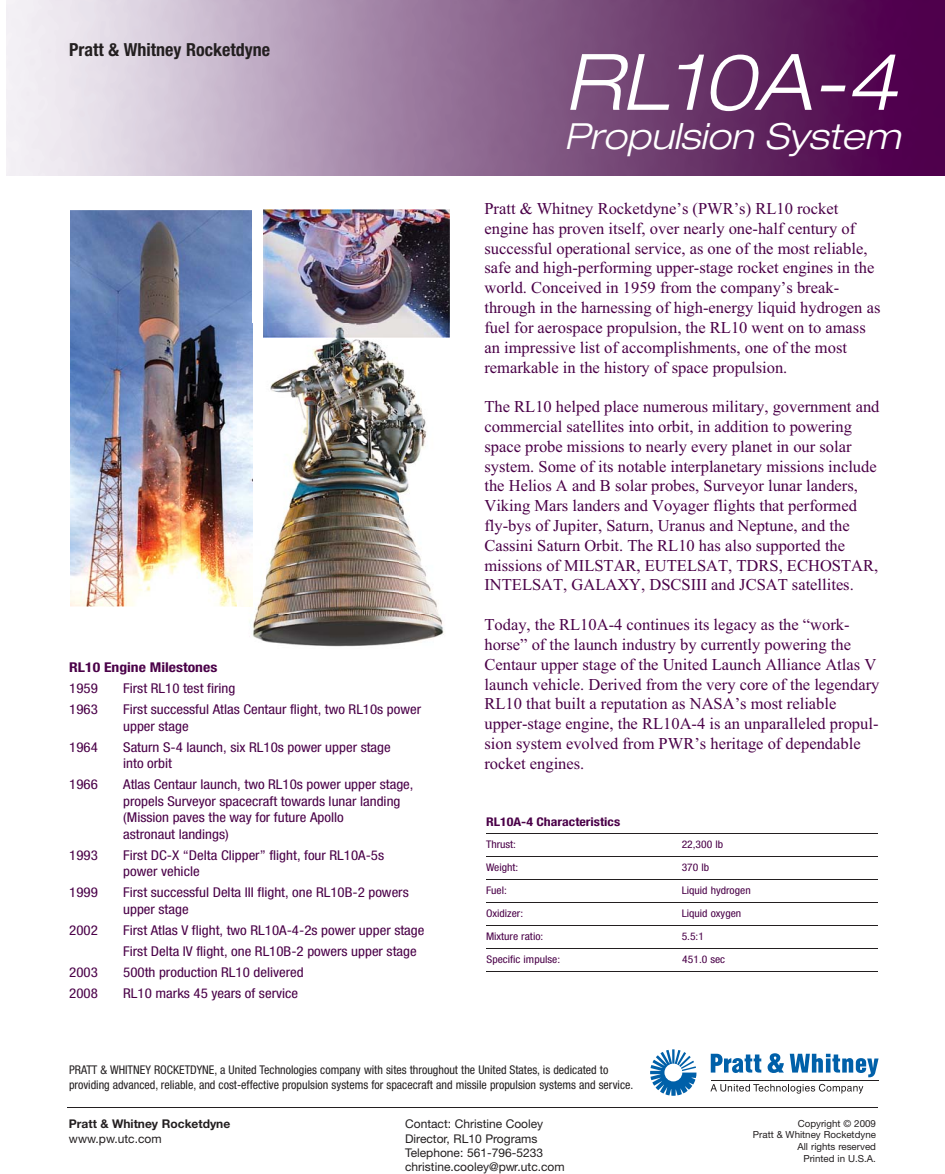
<style>
.page{position:relative;width:945px;height:1174px;background:#fff}
.page>*{position:absolute;margin:0;border:0;box-sizing:border-box;transform-origin:0 0}
.t1{font:italic 300 expanded 78px "Helvetica Neue";color:#fff}
.t2{font:italic 300 expanded 36px "Helvetica Neue";color:#fff}
.t3{font:700 condensed 18px "Helvetica Neue";color:#231f20}
.t4{font:16.5px/19.8px "Times New Roman";color:#4a0048}
.t5{font:condensed 13.5px/16.5px "Helvetica Neue";color:#4a0048;scale:1.11 1}
.t6{font:700 condensed 13.5px "Helvetica Neue";color:#4a0048;scale:1.16 1}
.t7{font:condensed 12px/14.4px "Helvetica Neue";color:#231f20}
.t8{font:12px/14.4px "Helvetica Neue";color:#231f20}
.t9{font:700 12px "Helvetica Neue";color:#231f20}
.t10{font:700 condensed 12px "Helvetica Neue";color:#4a0048;scale:1.16 1}
.t11{font:condensed 10.5px "Helvetica Neue";color:#4a0048;scale:1.11 1}
.t12{font:9.75px/11.7px "Helvetica Neue";color:#231f20;text-align:right}
</style>
<div class="page">
<img style="left:6px;top:0;width:939px;height:176px">
<svg style="left:710px;top:1083px;width:153px;height:10px"></svg>
<hr style="left:711px;top:1079px;width:167px;height:1px;background:#231f20">
<svg style="left:650px;top:1049px;width:46px;height:46px"></svg>
<svg style="left:768px;top:1053px;width:16px;height:19px"></svg>
<svg style="left:790px;top:1053px;width:89px;height:24px"></svg>
<svg style="left:711px;top:1053px;width:50px;height:19px"></svg>
<hr style="left:67px;top:1107px;width:810px;height:1px;background:#231f20">
<hr style="left:487px;top:833px;width:391px;height:1px;background:#231f20">
<hr style="left:487px;top:856px;width:391px;height:1px;background:#231f20">
<hr style="left:487px;top:879px;width:391px;height:1px;background:#231f20">
<hr style="left:487px;top:902px;width:391px;height:1px;background:#231f20">
<hr style="left:487px;top:925px;width:391px;height:1px;background:#231f20">
<hr style="left:487px;top:948px;width:391px;height:1px;background:#231f20">
<hr style="left:487px;top:970px;width:391px;height:1px;background:#231f20">
<img style="left:263px;top:209px;width:186px;height:114px">
<img style="left:70px;top:210px;width:182px;height:396px">
<img style="left:241px;top:323px;width:209px;height:324px">
<img style="left:238px;top:323px;width:14px;height:283px">
<p class="t3" style="left:69px;top:43px;width:203px">Pratt &amp; Whitney Rocketdyne</p>
<p class="t6" style="left:69px;top:662px;width:129px">RL10 Engine Milestones</p>
<p class="t5" style="left:69px;top:681px;width:27px">1959</p>
<p class="t5" style="left:123px;top:681px;width:102px">First RL10 test firing</p>
<p class="t5" style="left:69px;top:702px;width:27px">1963</p>
<p class="t5" style="left:123px;top:702px;width:270px">First successful Atlas Centaur flight, two RL10s power upper stage</p>
<p class="t5" style="left:69px;top:740px;width:27px">1964</p>
<p class="t5" style="left:123px;top:740px;width:243px">Saturn S-4 launch, six RL10s power upper stage into orbit</p>
<p class="t5" style="left:69px;top:777px;width:27px">1966</p>
<p class="t5" style="left:123px;top:777px;width:263px">Atlas Centaur launch, two RL10s power upper stage, propels Surveyor spacecraft towards lunar landing (Mission paves the way for future Apollo<br>astronaut landings)</p>
<p class="t5" style="left:69px;top:848px;width:27px">1993</p>
<p class="t5" style="left:123px;top:848px;width:237px">First DC-X “Delta Clipper” flight, four RL10A-5s power vehicle</p>
<p class="t5" style="left:69px;top:885px;width:27px">1999</p>
<p class="t5" style="left:123px;top:885px;width:259px">First successful Delta III flight, one RL10B-2 powers upper stage</p>
<p class="t5" style="left:69px;top:923px;width:27px">2002</p>
<p class="t5" style="left:123px;top:920px;width:273px;line-height:21px">First Atlas V flight, two RL10A-4-2s power upper stage<br>First Delta IV flight, one RL10B-2 powers upper stage</p>
<p class="t5" style="left:69px;top:965px;width:27px">2003</p>
<p class="t5" style="left:123px;top:965px;width:164px">500th production RL10 delivered</p>
<p class="t5" style="left:69px;top:986px;width:27px">2008</p>
<p class="t5" style="left:123px;top:986px;width:159px">RL10 marks 45 years of service</p>
<h1 class="t1" style="left:564px;top:54px;width:335px">RL10A-4</h1>
<h2 class="t2" style="left:564px;top:123px;width:338px">Propulsion System</h2>
<p class="t4" style="left:484px;top:200px;width:397px">Pratt &amp; Whitney Rocketdyne’s (PWR’s) RL10 rocket engine has proven itself, over nearly one-half century of successful operational service, as one of the most reliable, safe and high-performing upper-stage rocket engines in the world. Conceived in 1959 from the company’s break&shy;through in the harnessing of high-energy liquid hydrogen as fuel for aerospace propulsion, the RL10 went on to amass an impressive list of accomplishments, one of the most remarkable in the history of space propulsion.</p>
<p class="t4" style="left:484px;top:398px;width:397px">The RL10 helped place numerous military, government and commercial satellites into orbit, in addition to powering space probe missions to nearly every planet in our solar system. Some of its notable interplanetary missions include the Helios A and B solar probes, Surveyor lunar landers, Viking Mars landers and Voyager flights that performed fly-bys of Jupiter, Saturn, Uranus and Neptune, and the Cassini Saturn Orbit. The RL10 has also supported the missions of MILSTAR, EUTELSAT, TDRS, ECHOSTAR, INTELSAT, GALAXY, DSCSIII and JCSAT satellites.</p>
<p class="t4" style="left:484px;top:616px;width:396px">Today, the RL10A-4 continues its legacy as the “work&shy;horse” of the launch industry by currently powering the Centaur upper stage of the United Launch Alliance Atlas V launch vehicle. Derived from the very core of the legendary RL10 that built a reputation as NASA’s most reliable upper-stage engine, the RL10A-4 is an unparalleled propul&shy;sion system evolved from PWR’s heritage of dependable rocket engines.</p>
<p class="t10" style="left:486px;top:817px;width:117px">RL10A-4 Characteristics</p>
<p class="t11" style="left:486px;top:840px;width:29px">Thrust:</p>
<p class="t11" style="left:682px;top:840px;width:39px">22,300 lb</p>
<p class="t11" style="left:486px;top:863px;width:31px">Weight:</p>
<p class="t11" style="left:682px;top:863px;width:26px">370 lb</p>
<p class="t11" style="left:486px;top:886px;width:20px">Fuel:</p>
<p class="t11" style="left:682px;top:886px;width:64px">Liquid hydrogen</p>
<p class="t11" style="left:486px;top:909px;width:35px">Oxidizer:</p>
<p class="t11" style="left:682px;top:909px;width:55px">Liquid oxygen</p>
<p class="t11" style="left:486px;top:932px;width:53px">Mixture ratio:</p>
<p class="t11" style="left:682px;top:932px;width:22px">5.5:1</p>
<p class="t11" style="left:487px;top:955px;width:68px">Specific impulse:</p>
<p class="t11" style="left:682px;top:955px;width:40px">451.0 sec</p>
<p class="t7" style="left:69px;top:1063px;width:566px">PRATT &amp; WHITNEY ROCKETDYNE, a United Technologies company with sites throughout the United States, is dedicated to providing advanced, reliable, and cost-effective propulsion systems for spacecraft and missile propulsion systems and service.</p>
<p class="t9" style="left:69px;top:1119px;width:163px">Pratt &amp; Whitney Rocketdyne</p>
<p class="t8" style="left:69px;top:1132px;width:94px">www.pw.utc.com</p>
<p class="t8" style="left:405px;top:1117px;width:161px">Contact: Christine Cooley<br>Director, RL10 Programs<br>Telephone: 561-796-5233 christine.cooley@pwr.utc.com</p>
<p class="t12" style="left:753px;top:1118px;width:125px">Copyright © 2009<br>Pratt &amp; Whitney Rocketdyne<br>All rights reserved<br>Printed in U.S.A.</p>
</div>
